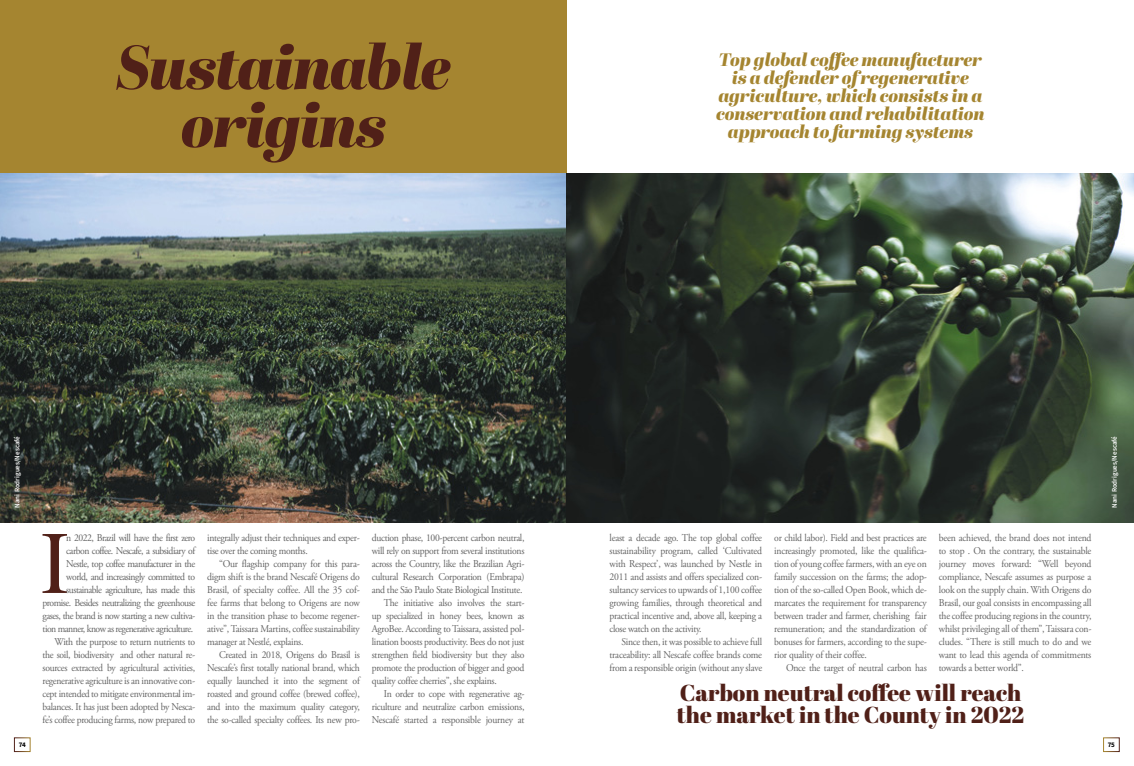
<style>
.page{position:relative;width:1134px;height:766px;background:#fff}
.page>*{position:absolute;margin:0;border:0;box-sizing:border-box;transform-origin:0 0}
.t1{font:89px "Times";color:#502018;scale:.93 1}
.t2{font:italic 62px/58px "Abril Fatface";letter-spacing:-.03em;color:#502018;text-align:center}
.t3{font:23px/22px "Abril Fatface";color:#502018}
.t4{font:italic 18px/18px "Abril Fatface";letter-spacing:-.01em;color:#a58530;text-align:center}
.t5{font:10.4px/13px "Adobe Garamond Pro";letter-spacing:-.03em;color:#636363;text-align:justify;scale:.93 1}
.t6{font:10.4px/13px "Adobe Garamond Pro";letter-spacing:-.05em;color:#636363;text-align:right;scale:.93 1}
.t7{font:600 7px "Source Sans Pro";color:#fff}
.t8{font:700 7px "Source Sans Pro";color:#000}
</style>
<div class="page">
<div style="left:0;top:0;width:567px;height:196px;background:#a58530"></div>
<img style="left:0;top:173px;width:1134px;height:349px">
<div style="left:1103px;top:737px;width:17px;height:14px;border:1px solid #fff"></div>
<div style="left:14px;top:737px;width:17px;height:14px;border:1px solid #fff"></div>
<h2 class="t2" style="left:116px;top:36px;width:337px">Sustainable origins</h2>
<h3 class="t4" style="left:716px;top:49px;width:270px">Top global coffee manufacturer is a defender of regenerative agriculture, which consists in a conservation and rehabilitation approach to farming systems</h3>
<p class="t7" style="left:12px;top:507px;width:73px;rotate:-90deg">Nani Rodrigues/Nescafé</p>
<p class="t7" style="left:1110px;top:507px;width:73px;rotate:-90deg">Nani Rodrigues/Nescafé</p>
<p class="t6" style="left:43px;top:531px;width:166px">n 2022, Brazil will have the first zero carbon coffee. Nescafe, a subsidiary of Nestle, top coffee manufacturer in the world, and increasingly committed to sustainable agriculture, has made this promise. Besides neutralizing the greenhouse gases, the brand is now starting a new cultiva&shy;tion manner, know as regenerative agriculture.<br>With the purpose to return nutrients to the soil, biodiversity and other natural re&shy;sources extracted by agricultural activities, regenerative agriculture is an innovative con&shy;cept intended to mitigate environmental im&shy;balances. It has just been adopted by Nesca&shy;fe’s coffee producing farms, now prepared to</p>
<p class="t5" style="left:207px;top:531px;width:166px">integrally adjust their techniques and exper&shy;tise over the coming months.</p>
<h1 class="t1" style="left:41px;top:479px;width:31px">I</h1>
<p class="t5" style="left:207px;top:557px;width:166px;text-indent:12px">“Our flagship company for this para&shy;digm shift is the brand Nescafé Origens do Brasil, of specialty coffee. All the 35 cof&shy;fee farms that belong to Origens are now in the transition phase to become regener&shy;ative”, Taissara Martins, coffee sustainability manager at Nestlé, explains.</p>
<p class="t5" style="left:207px;top:648px;width:166px;text-indent:12px">Created in 2018, Origens do Brasil is Nescafe’s first totally national brand, which equally launched it into the segment of roasted and ground coffee (brewed coffee), and into the maximum quality category, the so-called specialty coffees. Its new pro-</p>
<p class="t5" style="left:372px;top:531px;width:166px">duction phase, 100-percent carbon neutral,</p>
<p class="t5" style="left:372px;top:544px;width:166px">will rely on support from several institutions</p>
<p class="t5" style="left:372px;top:557px;width:166px">across the Country, like the Brazilian Agri-</p>
<p class="t5" style="left:372px;top:570px;width:166px">cultural Research Corporation (Embrapa)</p>
<p class="t5" style="left:372px;top:583px;width:163px">and the São Paulo State Biological Institute.</p>
<p class="t5" style="left:384px;top:596px;width:153px">The initiative also involves the start-</p>
<p class="t5" style="left:372px;top:609px;width:166px">up specialized in honey bees, known as</p>
<p class="t5" style="left:372px;top:622px;width:166px">AgroBee. According to Taissara, assisted pol-</p>
<p class="t5" style="left:372px;top:635px;width:166px">lination boosts productivity. Bees do not just</p>
<p class="t5" style="left:372px;top:648px;width:166px">strengthen field biodiversity but they also</p>
<p class="t5" style="left:372px;top:661px;width:166px">promote the production of bigger and good</p>
<p class="t5" style="left:372px;top:674px;width:136px">quality coffee cherries”, she explains.</p>
<p class="t5" style="left:384px;top:687px;width:153px">In order to cope with regenerative ag-</p>
<p class="t5" style="left:372px;top:700px;width:166px">riculture and neutralize carbon emissions,</p>
<p class="t5" style="left:372px;top:713px;width:166px">Nescafé started a responsible journey at</p>
<p class="t5" style="left:609px;top:531px;width:166px">least a decade ago. The top global coffee sustainability program, called ‘Cultivated with Respect’, was launched by Nestle in 2011 and assists and offers specialized con&shy;sultancy services to upwards of 1,100 coffee growing families, through theoretical and practical incentive and, above all, keeping a close watch on the activity.</p>
<p class="t5" style="left:609px;top:635px;width:166px;text-indent:12px">Since then, it was possible to achieve full traceability: all Nescafe coffee brands come from a responsible origin (without any slave</p>
<p class="t5" style="left:939px;top:531px;width:166px">been achieved, the brand does not intend to stop . On the contrary, the sustainable journey moves forward: “Well beyond compliance, Nescafe assumes as purpose a look on the supply chain. With Origens do Brasil, our goal consists in encompassing all the coffee producing regions in the country, whilst privileging all of them”, Taissara con&shy;cludes. “There is still much to do and we want to lead this agenda of commitments towards a better world”.</p>
<h3 class="t3" style="left:677px;top:681px;width:349px">Carbon neutral coffee will reach the market in the County in 2022</h3>
<p class="t5" style="left:774px;top:531px;width:166px">or child labor). Field and best practices are increasingly promoted, like the qualifica&shy;tion of young coffee farmers, with an eye on family succession on the farms; the adop&shy;tion of the so-called Open Book, which de&shy;marcates the requirement for transparency between trader and farmer, cherishing fair remuneration; and the standardization of bonuses for farmers, according to the supe&shy;rior quality of their coffee.</p>
<p class="t5" style="left:786px;top:661px;width:153px">Once the target of neutral carbon has</p>
<p class="t8" style="left:19px;top:740px;width:9px">74</p>
<p class="t8" style="left:1108px;top:740px;width:9px">75</p>
</div>
